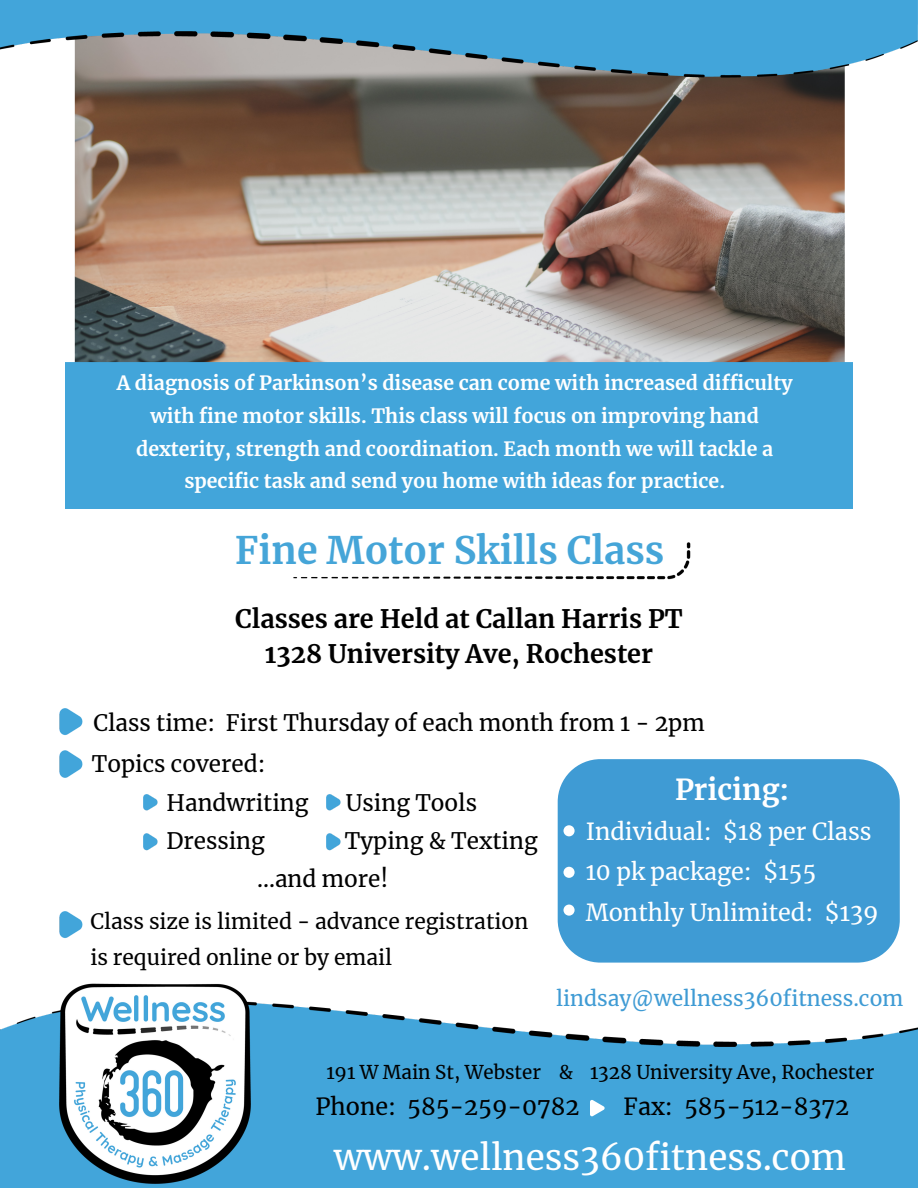
<style>
.page{position:relative;width:918px;height:1188px;background:#fff}
.page>*{position:absolute;margin:0;border:0;box-sizing:border-box;transform-origin:0 0}
.t1{font:700 37.5px "Merriweather";color:#45a5d8}
.t2{font:34.95px "Merriweather";color:#fff}
.t3{font:700 28.65px "Merriweather";color:#fff}
.t4{font:700 25.2px "Merriweather";color:#000}
.t5{font:23.25px "Merriweather";color:#fff}
.t6{font:23.25px "Merriweather";color:#000}
.t7{font:22.5px "Merriweather";color:#000}
.t8{font:21px "Merriweather";color:#000}
.t9{font:21px "Merriweather";color:#3f9bd4}
.t10{font:700 19.5px/32.7px "Merriweather";color:#fff;text-align:center}
.t11{font:18.75px "Merriweather";color:#000}
</style>
<div class="page">
<div style="left:0;top:1157px;width:918px;height:31px;background:#42a5da"></div>
<img style="left:0;top:1002px;width:918px;height:155px">
<img style="left:75px;top:0;width:770px;height:433px;border-radius:36px">
<img style="left:0;top:0;width:918px;height:93px">
<img style="left:293px;top:542px;width:398px;height:38px">
<svg style="left:590px;top:1100px;width:15px;height:16px"></svg>
<div style="left:65px;top:352px;width:788px;height:157px;background:#42a5da"></div>
<img style="left:56px;top:983px;width:197px;height:205px">
<div style="left:558px;top:759px;width:342px;height:204px;background:#3f9bd4"></div>
<img style="left:59px;top:708px;width:24px;height:27px">
<div style="left:563px;top:867px;width:12px;height:11px;background:#fff;border-radius:50%"></div>
<div style="left:563px;top:825px;width:12px;height:11px;background:#fff;border-radius:50%"></div>
<img style="left:59px;top:750px;width:24px;height:28px">
<img style="left:143px;top:794px;width:15px;height:17px">
<img style="left:326px;top:794px;width:15px;height:17px">
<img style="left:143px;top:833px;width:15px;height:18px">
<img style="left:326px;top:833px;width:15px;height:18px">
<div style="left:563px;top:905px;width:12px;height:11px;background:#fff;border-radius:50%"></div>
<img style="left:59px;top:911px;width:24px;height:27px">
<p class="t10" style="left:117px;top:367px;width:678px">A diagnosis of Parkinson’s disease can come with increased difficulty with fine motor skills. This class will focus on improving hand dexterity, strength and coordination. Each month we will tackle a specific task and send you home with ideas for practice.</p>
<p class="t1" style="left:235px;top:527px;width:431px">Fine Motor Skills Class</p>
<p class="t4" style="left:235px;top:603px;width:449px">Classes are Held at Callan Harris PT</p>
<p class="t4" style="left:265px;top:638px;width:390px">1328 University Ave, Rochester</p>
<p class="t7" style="left:93px;top:709px;width:613px">Class time: First Thursday of each month from 1 - 2pm</p>
<p class="t7" style="left:92px;top:750px;width:175px">Topics covered:</p>
<p class="t7" style="left:166px;top:789px;width:144px">Handwriting</p>
<p class="t7" style="left:346px;top:789px;width:133px">Using Tools</p>
<p class="t7" style="left:166px;top:827px;width:100px">Dressing</p>
<p class="t7" style="left:345px;top:827px;width:194px">Typing &amp; Texting</p>
<p class="t7" style="left:257px;top:865px;width:133px">...and more!</p>
<p class="t8" style="left:90px;top:908px;width:439px">Class size is limited - advance registration</p>
<p class="t8" style="left:90px;top:944px;width:303px">is required online or by email</p>
<p class="t3" style="left:675px;top:771px;width:116px">Pricing:</p>
<p class="t5" style="left:586px;top:817px;width:287px">Individual: $18 per Class</p>
<p class="t5" style="left:586px;top:857px;width:232px">10 pk package: $155</p>
<p class="t5" style="left:586px;top:898px;width:294px">Monthly Unlimited: $139</p>
<p class="t9" style="left:556px;top:986px;width:349px">lindsay@wellness360fitness.com</p>
<p class="t11" style="left:326px;top:1061px;width:248px">191 W Main St, Webster &amp;</p>
<p class="t11" style="left:590px;top:1061px;width:286px">1328 University Ave, Rochester</p>
<p class="t6" style="left:315px;top:1092px;width:266px">Phone: 585-259-0782</p>
<p class="t6" style="left:624px;top:1092px;width:227px">Fax: 585-512-8372</p>
<p class="t2" style="left:334px;top:1135px;width:514px">www.wellness360fitness.com</p>
</div>
